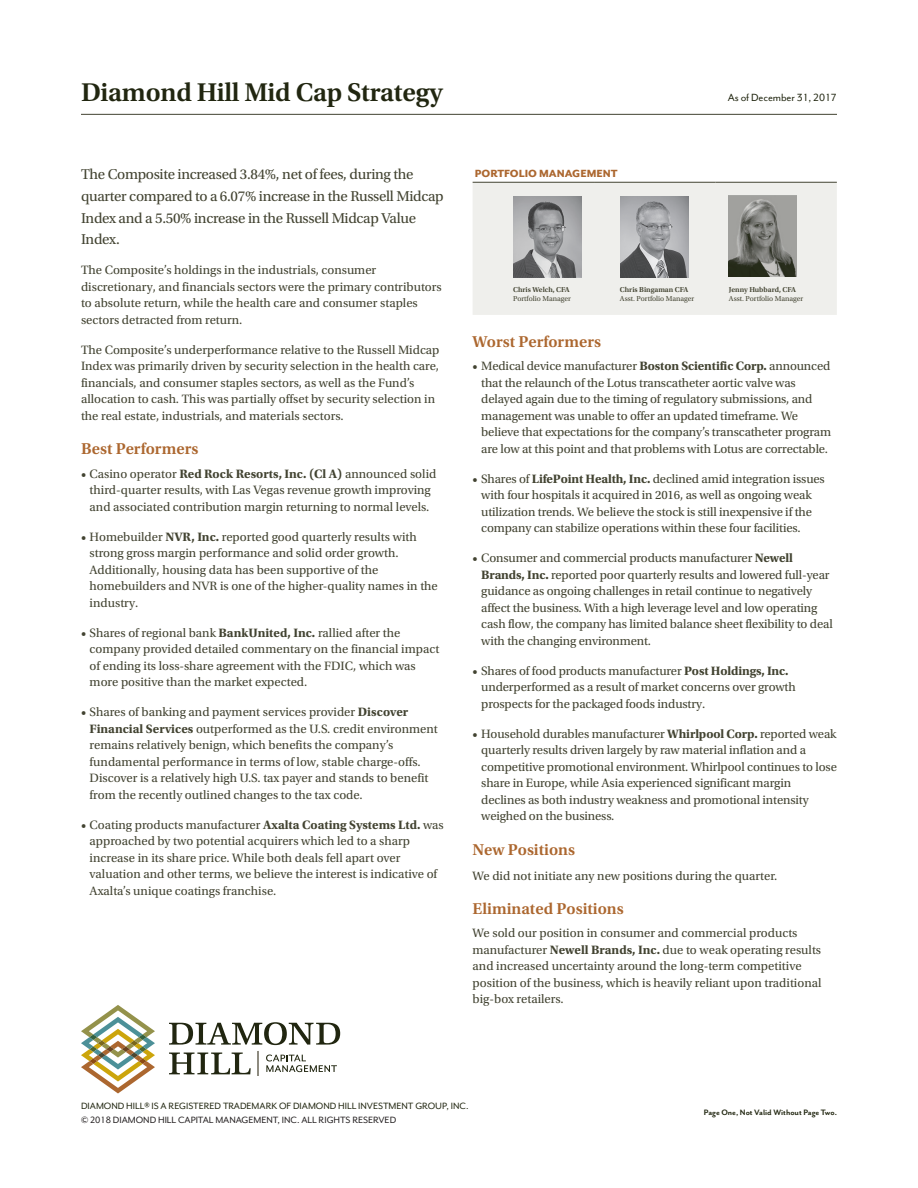
<style>
.page{position:relative;width:918px;height:1188px;background:#fff}
.page>*{position:absolute;margin:0;border:0;box-sizing:border-box;transform-origin:0 0}
._00_Page_Title_U_18{font:600 27px "Utopia Std";letter-spacing:-.01em;color:#212610}
._1B_Head_PMS_U_11_14{font:600 16.5px "Utopia Std";color:#ac672f}
._3A_Body_U_8_5_12_sp{font:600 16.5px "Utopia Std";color:#ac672f}
._3B_Body_Bullets_U_8{font:600 16.5px "Utopia Std";color:#ac672f}
._3A_Body_U_8_5_12_sp-2{font:15px/21.8px "Utopia Std";letter-spacing:-.02em;color:#424331}
._3A_Body_U_8_5_12_sp-3{font:12.75px/16.5px "Utopia Std";letter-spacing:-.005em;color:#424331}
._3A_Body_U_8_5_12{font:12.75px/16.5px "Utopia Std";color:#424331}
._1E_Head_PMS_E_8_10{font:800 12px "Mr Eaves San OT";color:#ac672f}
._00_Page_Title_U_18-2{font:12px "Mr Eaves San OT";letter-spacing:-.01em;color:#212610}
.t1{font:10.5px "Mr Eaves San OT";color:#212610}
.t2{font:10.5px "Mr Eaves San OT";color:#231f20}
.t3{font:700 9px "Mr Eaves San OT";color:#212610}
.t4{font:7.5px/9px "Utopia Std";color:#424331}
.s1{font-weight:700}
.s2{font-weight:600}
</style>
<div class="page">
<div style="left:473px;top:183px;width:364px;height:132px;background:#efefec"></div>
<hr style="left:473px;top:182px;width:121px;height:1px;background:#424331">
<hr style="left:594px;top:182px;width:121px;height:1px;background:#424331">
<hr style="left:715px;top:182px;width:122px;height:1px;background:#424331">
<svg style="left:513px;top:196px;width:69px;height:81px;background:#959597"></svg>
<hr style="left:81px;top:114px;width:756px;height:1px;background:#424331">
<img style="left:620px;top:197px;width:69px;height:80px">
<svg style="left:728px;top:196px;width:69px;height:81px;background:#7f807a"></svg>
<svg style="left:81px;top:1005px;width:74px;height:88px"></svg>
<svg style="left:169px;top:1022px;width:171px;height:23px"></svg>
<svg style="left:169px;top:1053px;width:82px;height:21px"></svg>
<svg style="left:266px;top:1055px;width:71px;height:17px"></svg>
<svg style="left:258px;top:1051px;width:1px;height:25px"></svg>
<p class="_00_Page_Title_U_18" style="left:81px;top:77px;width:363px">Diamond Hill Mid Cap Strategy</p>
<p class="_00_Page_Title_U_18-2" style="left:728px;top:91px;width:111px">As of December 31, 2017</p>
<p class="_3A_Body_U_8_5_12_sp-2" style="left:81px;top:164px;width:364px">The Composite increased 3.84%, net of fees, during the quarter compared to a 6.07% increase in the Russell Midcap Index and a 5.50% increase in the Russell Midcap Value Index.</p>
<p class="_3A_Body_U_8_5_12_sp-3" style="left:81px;top:262px;width:362px">The Composite’s holdings in the industrials, consumer discretionary, and financials sectors were the primary contributors to absolute return, while the health care and consumer staples sectors detracted from return.</p>
<p class="_3A_Body_U_8_5_12_sp-3" style="left:81px;top:342px;width:360px">The Composite’s underperformance relative to the Russell Midcap Index was primarily driven by security selection in the health care, financials, and consumer staples sectors, as well as the Fund’s allocation to cash. This was partially offset by security selection in the real estate, industrials, and materials sectors.</p>
<p class="_3A_Body_U_8_5_12_sp" style="left:81px;top:440px;width:119px">Best Performers</p>
<p class="_3A_Body_U_8_5_12_sp-3" style="left:81px;top:465px;width:357px;text-align:center">• Casino operator <span class="s1">Red Rock Resorts, Inc. (Cl A)</span> announced solid third-quarter results, with Las Vegas revenue growth improving and associated contribution margin returning to normal levels.</p>
<p class="_3A_Body_U_8_5_12_sp-3" style="left:90px;top:528px;width:350px;text-indent:-9px">• Homebuilder <span class="s1">NVR, Inc.</span> reported good quarterly results with strong gross margin performance and solid order growth.<br>Additionally, housing data has been supportive of the homebuilders and NVR is one of the higher-quality names in the industry.</p>
<p class="_3A_Body_U_8_5_12_sp-3" style="left:90px;top:624px;width:351px;text-indent:-9px">• Shares of regional bank <span class="s1">BankUnited, Inc.</span> rallied after the company provided detailed commentary on the financial impact of ending its loss-share agreement with the FDIC, which was more positive than the market expected.</p>
<p class="_3A_Body_U_8_5_12_sp-3" style="left:90px;top:704px;width:350px;text-indent:-9px">• Shares of banking and payment services provider <span class="s1">Discover Financial Services</span> outperformed as the U.S. credit environment remains relatively benign, which benefits the company’s fundamental performance in terms of low, stable charge-offs.<br>Discover is a relatively high U.S. tax payer and stands to benefit from the recently outlined changes to the tax code.</p>
<p class="_3A_Body_U_8_5_12_sp-3" style="left:90px;top:816px;width:356px;text-indent:-9px">• Coating products manufacturer <span class="s1">Axalta Coating Systems Ltd.</span> was approached by two potential acquirers which led to a sharp increase in its share price. While both deals fell apart over valuation and other terms, we believe the interest is indicative of Axalta’s unique coatings franchise.</p>
<p class="_1E_Head_PMS_E_8_10" style="left:475px;top:167px;width:144px">PORTFOLIO MANAGEMENT</p>
<p class="t4" style="left:513px;top:286px;width:59px"><span class="s2">Chris Welch, CFA<br></span>Portfolio Manager</p>
<p class="t4" style="left:620px;top:286px;width:76px"><span class="s2">Chris Bingaman CFA<br></span>Asst. Portfolio Manager</p>
<p class="t4" style="left:729px;top:286px;width:76px"><span class="s2">Jenny Hubbard, CFA<br></span>Asst. Portfolio Manager</p>
<p class="_1B_Head_PMS_U_11_14" style="left:473px;top:332px;width:130px">Worst Performers</p>
<p class="_3A_Body_U_8_5_12_sp-3" style="left:481px;top:358px;width:351px;text-indent:-9px">• Medical device manufacturer <span class="s1">Boston Scientific Corp.</span> announced that the relaunch of the Lotus transcatheter aortic valve was delayed again due to the timing of regulatory submissions, and management was unable to offer an updated timeframe. We believe that expectations for the company’s transcatheter program are low at this point and that problems with Lotus are correctable.</p>
<p class="_3A_Body_U_8_5_12_sp-3" style="left:481px;top:471px;width:345px;text-indent:-9px">• Shares of <span class="s1">LifePoint Health, Inc.</span> declined amid integration issues with four hospitals it acquired in 2016, as well as ongoing weak utilization trends. We believe the stock is still inexpensive if the company can stabilize operations within these four facilities.</p>
<p class="_3A_Body_U_8_5_12_sp-3" style="left:481px;top:550px;width:353px;text-indent:-9px">• Consumer and commercial products manufacturer <span class="s1">Newell Brands, Inc.</span> reported poor quarterly results and lowered full-year guidance as ongoing challenges in retail continue to negatively affect the business. With a high leverage level and low operating cash flow, the company has limited balance sheet flexibility to deal with the changing environment.</p>
<p class="_3A_Body_U_8_5_12_sp-3" style="left:481px;top:663px;width:316px;text-indent:-9px">• Shares of food products manufacturer <span class="s1">Post Holdings, Inc. </span>underperformed as a result of market concerns over growth prospects for the packaged foods industry.</p>
<p class="_3A_Body_U_8_5_12_sp-3" style="left:481px;top:726px;width:357px;text-indent:-9px">• Household durables manufacturer <span class="s1">Whirlpool Corp.</span> reported weak quarterly results driven largely by raw material inflation and a competitive promotional environment. Whirlpool continues to lose share in Europe, while Asia experienced significant margin declines as both industry weakness and promotional intensity weighed on the business.</p>
<p class="_3B_Body_Bullets_U_8" style="left:473px;top:840px;width:104px">New Positions</p>
<p class="_3A_Body_U_8_5_12_sp-3" style="left:473px;top:867px;width:306px">We did not initiate any new positions during the quarter.</p>
<p class="_1B_Head_PMS_U_11_14" style="left:473px;top:899px;width:153px">Eliminated Positions</p>
<p class="_3A_Body_U_8_5_12" style="left:473px;top:925px;width:350px">We sold our position in consumer and commercial products manufacturer <span class="s1">Newell Brands, Inc.</span> due to weak operating results and increased uncertainty around the long-term competitive position of the business, which is heavily reliant upon traditional big-box retailers.</p>
<p class="t1" style="left:81px;top:1101px;width:389px">DIAMOND HILL® IS A REGISTERED TRADEMARK OF DIAMOND HILL INVESTMENT GROUP, INC.</p>
<p class="t2" style="left:81px;top:1114px;width:317px">© 2018 DIAMOND HILL CAPITAL MANAGEMENT, INC. ALL RIGHTS RESERVED</p>
<p class="t3" style="left:704px;top:1107px;width:135px">Page One, Not Valid Without Page Two.</p>
</div>
